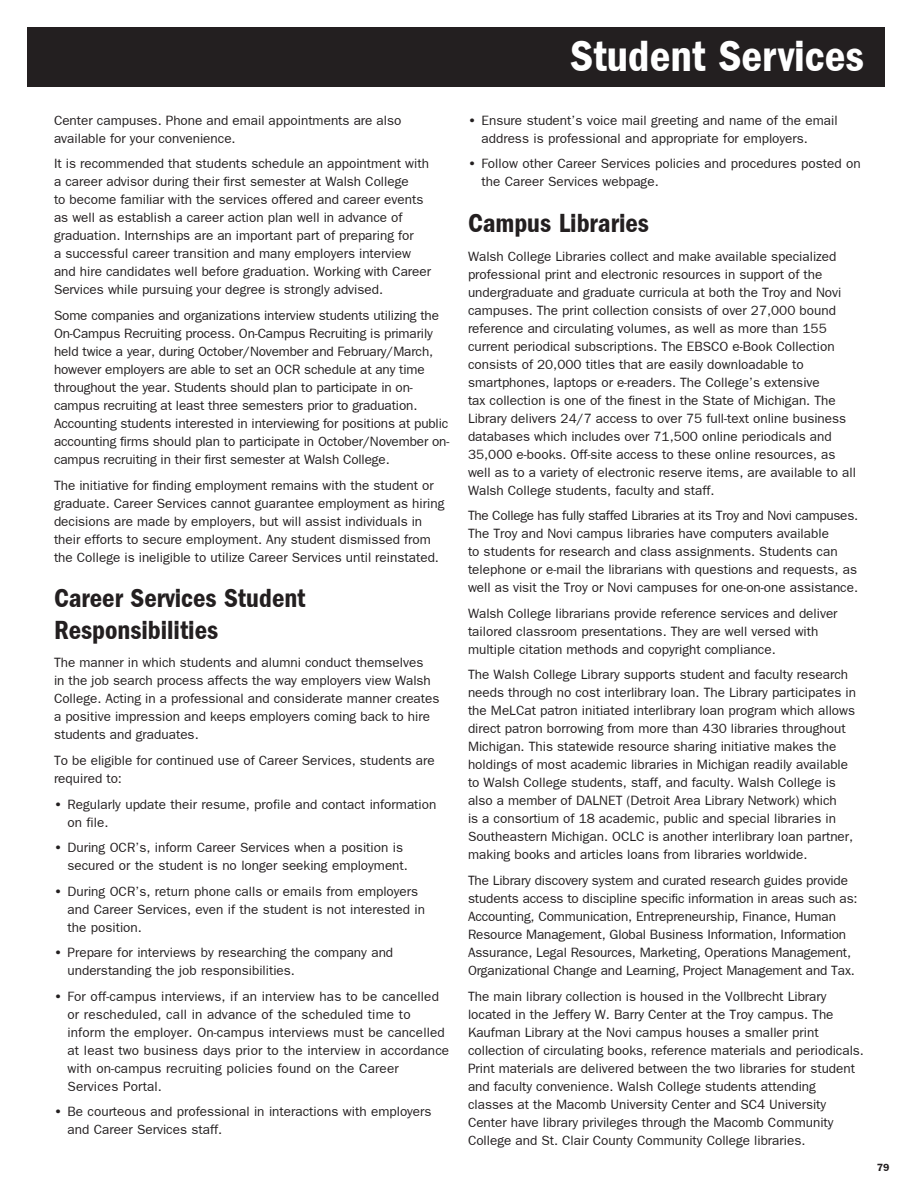
<style>
.page{position:relative;width:918px;height:1188px;background:#fff}
.page>*{position:absolute;margin:0;border:0;box-sizing:border-box;transform-origin:0 0}
.SECTION_BIG_TITLE_RI{font:600 condensed 45px "Franklin Gothic";color:#fff}
.HEADER1{font:600 condensed 27px/31.5px "Franklin Gothic";color:#231f20}
.BODY{font:13.5px/18px "Franklin Gothic";color:#231f20}
.t1{font:600 10.5px "Franklin Gothic";color:#231f20}
.s1{font-weight:600}
</style>
<div class="page">
<div style="left:27px;top:27px;width:857px;height:59px;background:#231f20"></div>
<p class="BODY" style="left:54px;top:111px;width:349px">Center campuses. Phone and email appointments are also available for your convenience.</p>
<p class="BODY" style="left:54px;top:155px;width:379px">It is recommended that students schedule an appointment with a career advisor during their first semester at Walsh College<br>to become familiar with the services offered and career events as well as establish a career action plan well in advance of graduation. Internships are an important part of preparing for<br>a successful career transition and many employers interview and hire candidates well before graduation. Working with Career Services while pursuing your degree is strongly advised.</p>
<p class="BODY" style="left:54px;top:307px;width:397px">Some companies and organizations interview students utilizing the On-Campus Recruiting process. On-Campus Recruiting is primarily held twice a year, during October/November and February/March, however employers are able to set an OCR schedule at any time throughout the year. Students should plan to participate in on&shy;campus recruiting at least three semesters prior to graduation.<br>Accounting students interested in interviewing for positions at public accounting firms should plan to participate in October/November on&shy;campus recruiting in their first semester at Walsh College.</p>
<p class="BODY" style="left:54px;top:476px;width:392px">The initiative for finding employment remains with the student or graduate. Career Services cannot guarantee employment as hiring decisions are made by employers, but will assist individuals in their efforts to secure employment. Any student dismissed from the College is ineligible to utilize Career Services until reinstated.</p>
<p class="HEADER1" style="left:54px;top:583px;width:253px">Career Services Student<br>Responsibilities</p>
<p class="BODY" style="left:54px;top:654px;width:387px">The manner in which students and alumni conduct themselves<br>in the job search process affects the way employers view Walsh College. Acting in a professional and considerate manner creates a positive impression and keeps employers coming back to hire students and graduates.</p>
<p class="BODY" style="left:54px;top:752px;width:382px">To be eligible for continued use of Career Services, students are required to:</p>
<p class="BODY" style="left:68px;top:795px;width:370px;text-indent:-14px"><span class="s1">•</span> Regularly update their resume, profile and contact information on file.</p>
<p class="BODY" style="left:68px;top:839px;width:342px;text-indent:-14px"><span class="s1">•</span> During OCR’s, inform Career Services when a position is secured or the student is no longer seeking employment.</p>
<p class="BODY" style="left:68px;top:882px;width:359px;text-indent:-14px"><span class="s1">•</span> During OCR’s, return phone calls or emails from employers and Career Services, even if the student is not interested in the position.</p>
<p class="BODY" style="left:68px;top:944px;width:327px;text-indent:-14px"><span class="s1">•</span> Prepare for interviews by researching the company and understanding the job responsibilities.</p>
<p class="BODY" style="left:68px;top:987px;width:383px;text-indent:-14px"><span class="s1">•</span> For off-campus interviews, if an interview has to be cancelled or rescheduled, call in advance of the scheduled time to inform the employer. On-campus interviews must be cancelled at least two business days prior to the interview in accordance with on-campus recruiting policies found on the Career Services Portal.</p>
<p class="BODY" style="left:68px;top:1103px;width:366px;text-indent:-14px"><span class="s1">•</span> Be courteous and professional in interactions with employers and Career Services staff.</p>
<p class="SECTION_BIG_TITLE_RI" style="left:570px;top:30px;width:295px">Student Services</p>
<p class="BODY" style="left:482px;top:111px;width:358px;text-indent:-14px"><span class="s1">•</span> Ensure student’s voice mail greeting and name of the email address is professional and appropriate for employers.</p>
<p class="BODY" style="left:482px;top:155px;width:381px;text-indent:-14px"><span class="s1">•</span> Follow other Career Services policies and procedures posted on the Career Services webpage.</p>
<p class="HEADER1" style="left:468px;top:207px;width:182px">Campus Libraries</p>
<p class="BODY" style="left:468px;top:247px;width:389px">Walsh College Libraries collect and make available specialized professional print and electronic resources in support of the undergraduate and graduate curricula at both the Troy and Novi campuses. The print collection consists of over 27,000 bound reference and circulating volumes, as well as more than 155 current periodical subscriptions. The EBSCO e-Book Collection consists of 20,000 titles that are easily downloadable to smartphones, laptops or e-readers. The College’s extensive<br>tax collection is one of the finest in the State of Michigan. The Library delivers 24/7 access to over 75 full-text online business databases which includes over 71,500 online periodicals and 35,000 e-books. Off-site access to these online resources, as well as to a variety of electronic reserve items, are available to all Walsh College students, faculty and staff.</p>
<p class="BODY" style="left:468px;top:507px;width:392px">The College has fully staffed Libraries at its Troy and Novi campuses.<br>The Troy and Novi campus libraries have computers available<br>to students for research and class assignments. Students can telephone or e-mail the librarians with questions and requests, as well as visit the Troy or Novi campuses for one-on-one assistance.</p>
<p class="BODY" style="left:468px;top:604px;width:371px">Walsh College librarians provide reference services and deliver tailored classroom presentations. They are well versed with multiple citation methods and copyright compliance.</p>
<p class="BODY" style="left:468px;top:666px;width:389px">The Walsh College Library supports student and faculty research needs through no cost interlibrary loan. The Library participates in the MeLCat patron initiated interlibrary loan program which allows direct patron borrowing from more than 430 libraries throughout Michigan. This statewide resource sharing initiative makes the holdings of most academic libraries in Michigan readily available to Walsh College students, staff, and faculty. Walsh College is also a member of DALNET (Detroit Area Library Network) which<br>is a consortium of 18 academic, public and special libraries in Southeastern Michigan. OCLC is another interlibrary loan partner, making books and articles loans from libraries worldwide.</p>
<p class="BODY" style="left:468px;top:872px;width:391px">The Library discovery system and curated research guides provide students access to discipline specific information in areas such as:<br>Accounting, Communication, Entrepreneurship, Finance, Human Resource Management, Global Business Information, Information Assurance, Legal Resources, Marketing, Operations Management, Organizational Change and Learning, Project Management and Tax.</p>
<p class="BODY" style="left:468px;top:987px;width:397px">The main library collection is housed in the Vollbrecht Library located in the Jeffery W. Barry Center at the Troy campus. The Kaufman Library at the Novi campus houses a smaller print collection of circulating books, reference materials and periodicals.<br>Print materials are delivered between the two libraries for student and faculty convenience. Walsh College students attending classes at the Macomb University Center and SC4 University Center have library privileges through the Macomb Community College and St. Clair County Community College libraries.</p>
<p class="t1" style="left:877px;top:1161px;width:14px">79</p>
</div>
